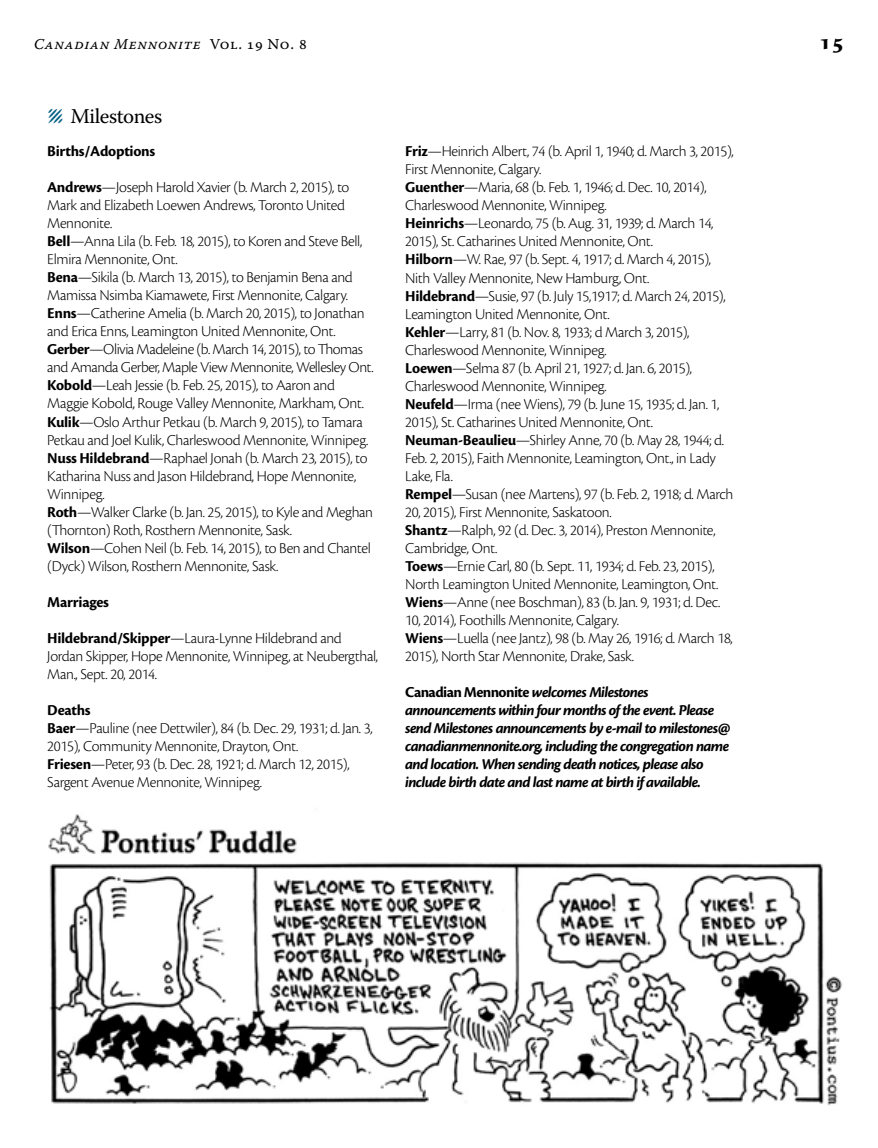
<style>
.page{position:relative;width:878px;height:1148px;background:#fff}
.page>*{position:absolute;margin:0;border:0;box-sizing:border-box;transform-origin:0 0}
.t1{font:21px "Warnock Pro";letter-spacing:-.02em;color:#000}
.t2{font:700 21px "Sava Pro";color:#000}
.t3{font:300 15.75px/18px "Cronos Pro";letter-spacing:-.02em;color:#000}
.t4{font:italic 700 15.75px/18px "Cronos Pro";letter-spacing:-.045em;color:#000}
.t5{font:700 15.75px "Cronos Pro";letter-spacing:-.02em;color:#000}
.t6{font:15px "Warnock Pro It Capt";letter-spacing:.035em;color:#000}
.s1{font-family:"Warnock Pro Capt"}
.s2{font-size:30px;color:#005e83}
.s3{font-weight:700}
.s4{font-style:normal}
</style>
<div class="page">
<img style="left:48px;top:814px;width:795px;height:291px">
<p class="t6" style="left:34px;top:35px;width:274px">Canadian Mennonite <span class="s1">Vol. 19 No. 8</span></p>
<h1 class="t2" style="left:819px;top:28px;width:27px">15</h1>
<h1 class="t1" style="left:47px;top:104px;width:116px"><span class="s2">Λ</span> Milestones</h1>
<p class="t5" style="left:47px;top:142px;width:109px">Births/Adoptions</p>
<p class="t3" style="left:47px;top:178px;width:328px"><span class="s3">Andrews</span>—Joseph Harold Xavier (b. March 2, 2015), to Mark and Elizabeth Loewen Andrews, Toronto United Mennonite.<br><span class="s3">Bell</span>—Anna Lila (b. Feb. 18, 2015), to Koren and Steve Bell, Elmira Mennonite, Ont.<br><span class="s3">Bena</span>—Sikila (b. March 13, 2015), to Benjamin Bena and Mamissa Nsimba Kiamawete, First Mennonite, Calgary.<br><span class="s3">Enns</span>—Catherine Amelia (b. March 20, 2015), to Jonathan and Erica Enns, Leamington United Mennonite, Ont.<br><span class="s3">Gerber</span>—Olivia Madeleine (b. March 14, 2015), to Thomas and Amanda Gerber, Maple View Mennonite, Wellesley Ont.<br><span class="s3">Kobold</span>—Leah Jessie (b. Feb. 25, 2015), to Aaron and Maggie Kobold, Rouge Valley Mennonite, Markham, Ont.<br><span class="s3">Kulik</span>—Oslo Arthur Petkau (b. March 9, 2015), to Tamara Petkau and Joel Kulik, Charleswood Mennonite, Winnipeg.<br><span class="s3">Nuss Hildebrand</span>—Raphael Jonah (b. March 23, 2015), to Katharina Nuss and Jason Hildebrand, Hope Mennonite, Winnipeg.<br><span class="s3">Roth</span>—Walker Clarke (b. Jan. 25, 2015), to Kyle and Meghan (Thornton) Roth, Rosthern Mennonite, Sask.<br><span class="s3">Wilson</span>—Cohen Neil (b. Feb. 14, 2015), to Ben and Chantel (Dyck) Wilson, Rosthern Mennonite, Sask.</p>
<p class="t5" style="left:47px;top:592px;width:63px">Marriages</p>
<p class="t3" style="left:47px;top:628px;width:332px"><span class="s3">Hildebrand/Skipper</span>—Laura-Lynne Hildebrand and<br>Jordan Skipper, Hope Mennonite, Winnipeg, at Neubergthal,<br>Man., Sept. 20, 2014.</p>
<p class="t3" style="left:47px;top:700px;width:327px"><span class="s3">Deaths<br>Baer</span>—Pauline (nee Dettwiler), 84 (b. Dec. 29, 1931; d. Jan. 3, 2015), Community Mennonite, Drayton, Ont.<br><span class="s3">Friesen</span>—Peter, 93 (b. Dec. 28, 1921; d. March 12, 2015), Sargent Avenue Mennonite, Winnipeg.</p>
<p class="t3" style="left:405px;top:142px;width:330px"><span class="s3">Friz</span>—Heinrich Albert, 74 (b. April 1, 1940; d. March 3, 2015), First Mennonite, Calgary.<br><span class="s3">Guenther</span>—Maria, 68 (b. Feb. 1, 1946; d. Dec. 10, 2014), Charleswood Mennonite, Winnipeg.<br><span class="s3">Heinrichs</span>—Leonardo, 75 (b. Aug. 31, 1939; d. March 14, 2015), St. Catharines United Mennonite, Ont.<br><span class="s3">Hilborn</span>—W. Rae, 97 (b. Sept. 4, 1917; d. March 4, 2015), Nith Valley Mennonite, New Hamburg, Ont.<br><span class="s3">Hildebrand</span>—Susie, 97 (b. July 15,1917; d. March 24, 2015), Leamington United Mennonite, Ont.<br><span class="s3">Kehler</span>—Larry, 81 (b. Nov. 8, 1933; d March 3, 2015), Charleswood Mennonite, Winnipeg.<br><span class="s3">Loewen</span>—Selma 87 (b. April 21, 1927; d. Jan. 6, 2015), Charleswood Mennonite, Winnipeg.<br><span class="s3">Neufeld</span>—Irma (nee Wiens), 79 (b. June 15, 1935; d. Jan. 1, 2015), St. Catharines United Mennonite, Ont.<br><span class="s3">Neuman-Beaulieu</span>—Shirley Anne, 70 (b. May 28, 1944; d.<br>Feb. 2, 2015), Faith Mennonite, Leamington, Ont., in Lady Lake, Fla.<br><span class="s3">Rempel</span>—Susan (nee Martens), 97 (b. Feb. 2, 1918; d. March 20, 2015), First Mennonite, Saskatoon.<br><span class="s3">Shantz</span>—Ralph, 92 (d. Dec. 3, 2014), Preston Mennonite, Cambridge, Ont.<br><span class="s3">Toews</span>—Ernie Carl, 80 (b. Sept. 11, 1934; d. Feb. 23, 2015), North Leamington United Mennonite, Leamington, Ont.<br><span class="s3">Wiens</span>—Anne (nee Boschman), 83 (b. Jan. 9, 1931; d. Dec.<br>10, 2014), Foothills Mennonite, Calgary.<br><span class="s3">Wiens</span>—Luella (nee Jantz), 98 (b. May 26, 1916; d. March 18, 2015), North Star Mennonite, Drake, Sask.</p>
<p class="t4" style="left:405px;top:683px;width:327px"><span class="s4">Canadian Mennonite</span> welcomes Milestones announcements within four months of the event. Please send Milestones announcements by e-mail to milestones@ canadianmennonite.org, including the congregation name and location. When sending death notices, please also include birth date and last name at birth if available.</p>
</div>
